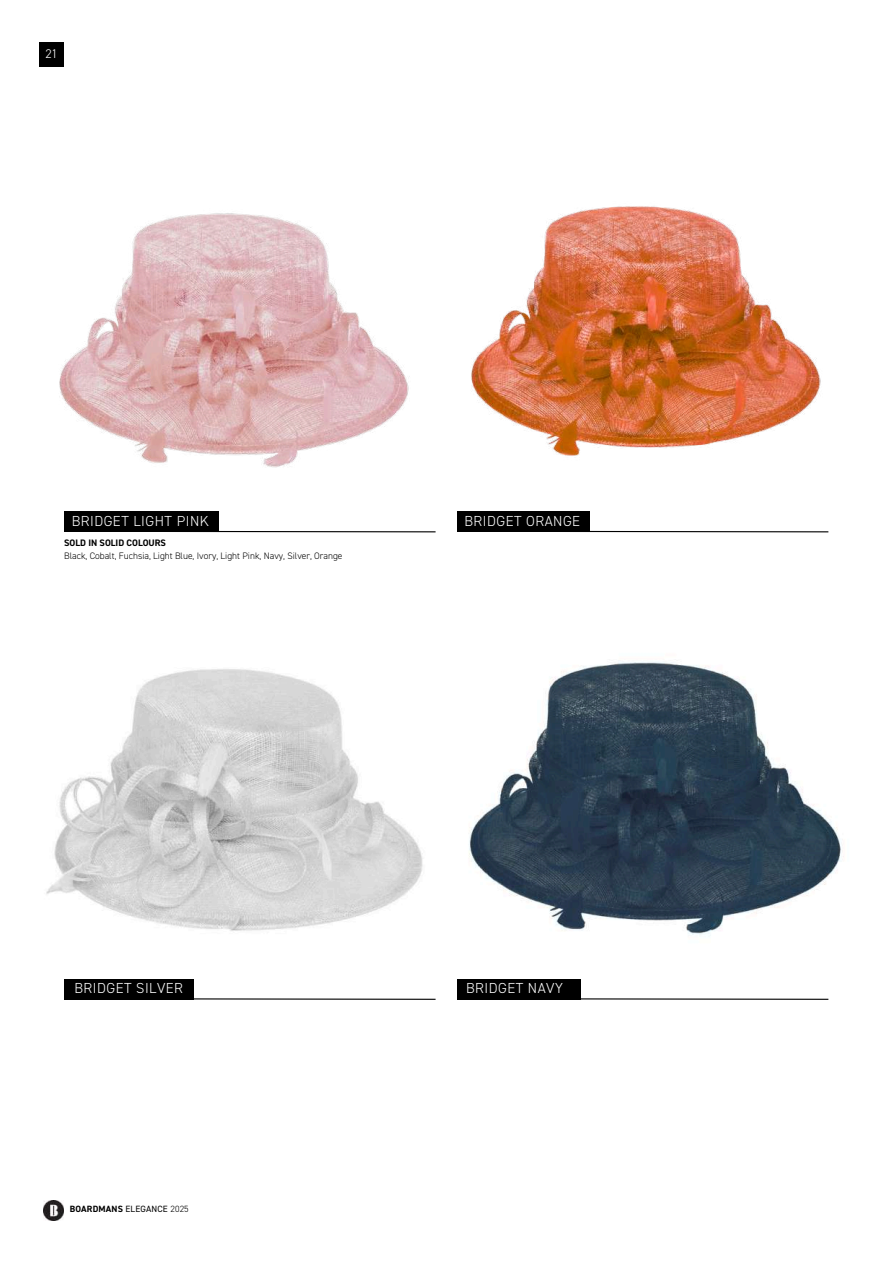
<style>
.page{position:relative;width:894px;height:1264px;background:#fff}
.page>*{position:absolute;margin:0;border:0;box-sizing:border-box;transform-origin:0 0}
.t1{font:300 14.55px "DIN2014";letter-spacing:.035em;color:#fff}
.t2{font:300 12.6px "DIN2014";color:#fff}
.t3{font:300 9.45px "DIN2014";color:#000}
.t4{font:700 9.45px "DIN2014";color:#000}
.t5{font:700 9.15px "DIN2014";letter-spacing:.02em;color:#000}
.s1{font-weight:400}
.s2{font-weight:300}
</style>
<div class="page">
<img style="left:43px;top:1200px;width:21px;height:20px">
<div style="left:64px;top:978px;width:130px;height:21px;background:#000"></div>
<svg style="left:64px;top:998px;width:372px;height:2px"></svg>
<div style="left:64px;top:511px;width:155px;height:21px;background:#000"></div>
<svg style="left:190px;top:531px;width:246px;height:2px"></svg>
<div style="left:457px;top:511px;width:132px;height:21px;background:#000"></div>
<svg style="left:583px;top:530px;width:246px;height:3px"></svg>
<div style="left:457px;top:978px;width:123px;height:21px;background:#000"></div>
<svg style="left:457px;top:997px;width:372px;height:3px"></svg>
<img style="left:471px;top:206px;width:350px;height:250px">
<img style="left:59px;top:213px;width:350px;height:255px">
<img style="left:46px;top:669px;width:377px;height:262px">
<img style="left:469px;top:661px;width:375px;height:275px">
<div style="left:39px;top:42px;width:25px;height:24px;background:#000"></div>
<h2 class="t2" style="left:45px;top:46px;width:14px">21</h2>
<h1 class="t1" style="left:72px;top:512px;width:139px">BRIDGET LIGHT PINK</h1>
<h1 class="t1" style="left:464px;top:512px;width:117px">BRIDGET ORANGE</h1>
<p class="t4" style="left:64px;top:537px;width:103px">SOLD IN SOLID COLOURS</p>
<p class="t3" style="left:64px;top:549px;width:279px">Black, Cobalt, Fuchsia, Light Blue, Ivory, Light Pink, Navy, Silver, Orange</p>
<h1 class="t1" style="left:74px;top:979px;width:110px">BRIDGET SILVER</h1>
<p class="t5" style="left:70px;top:1203px;width:120px">BOARDMANS <span class="s1">ELEGANCE</span> <span class="s2">2025</span></p>
<h1 class="t1" style="left:466px;top:979px;width:98px">BRIDGET NAVY</h1>
</div>
